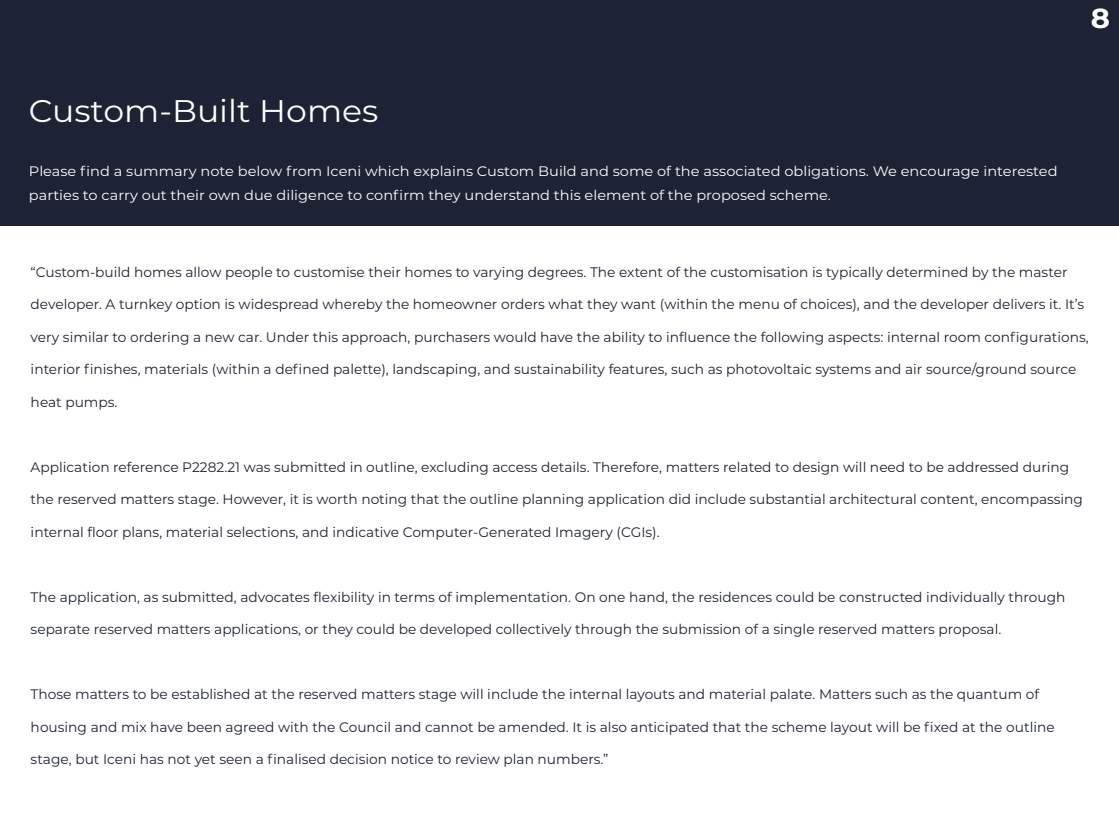
<style>
.page{position:relative;width:1119px;height:813px;background:#fff}
.page>*{position:absolute;margin:0;border:0;box-sizing:border-box;transform-origin:0 0}
.t1{font:31.25px "Montserrat";color:#fff;scale:1.06 1}
.t2{font:700 27.5px "Montserrat";color:#fff;scale:1.06 1}
.t3{font:13.75px "Montserrat";color:#1d2334}
.t4{font:13.75px/23.8px "Montserrat";color:#fff;scale:1.06 1}
</style>
<div class="page">
<div style="left:0;top:0;width:1119px;height:225px;background:#1d2334"></div>
<h1 class="t1" style="left:29px;top:90px;width:331px">Custom-Built Homes</h1>
<p class="t4" style="left:29px;top:159px;width:972px">Please find a summary note below from Iceni which explains Custom Build and some of the associated obligations. We encourage interested parties to carry out their own due diligence to confirm they understand this element of the proposed scheme.</p>
<h2 class="t2" style="left:1091px;top:-2px;width:20px">8</h2>
<p class="t3" style="left:31px;top:262px;width:1038px">“Custom-build homes allow people to customise their homes to varying degrees. The extent of the customisation is typically determined by the master</p>
<p class="t3" style="left:31px;top:295px;width:1055px">developer. A turnkey option is widespread whereby the homeowner orders what they want (within the menu of choices), and the developer delivers it. It’s</p>
<p class="t3" style="left:31px;top:327px;width:1059px">very similar to ordering a new car. Under this approach, purchasers would have the ability to influence the following aspects: internal room configurations,</p>
<p class="t3" style="left:31px;top:360px;width:1047px">interior finishes, materials (within a defined palette), landscaping, and sustainability features, such as photovoltaic systems and air source/ground source</p>
<p class="t3" style="left:31px;top:392px;width:88px">heat pumps.</p>
<p class="t3" style="left:31px;top:457px;width:1040px">Application reference P2282.21 was submitted in outline, excluding access details. Therefore, matters related to design will need to be addressed during</p>
<p class="t3" style="left:31px;top:490px;width:1054px">the reserved matters stage. However, it is worth noting that the outline planning application did include substantial architectural content, encompassing</p>
<p class="t3" style="left:31px;top:522px;width:630px">internal floor plans, material selections, and indicative Computer-Generated Imagery (CGIs).</p>
<p class="t3" style="left:31px;top:587px;width:1036px">The application, as submitted, advocates flexibility in terms of implementation. On one hand, the residences could be constructed individually through</p>
<p class="t3" style="left:31px;top:620px;width:972px">separate reserved matters applications, or they could be developed collectively through the submission of a single reserved matters proposal.</p>
<p class="t3" style="left:31px;top:685px;width:1010px">Those matters to be established at the reserved matters stage will include the internal layouts and material palate. Matters such as the quantum of</p>
<p class="t3" style="left:31px;top:717px;width:1025px">housing and mix have been agreed with the Council and cannot be amended. It is also anticipated that the scheme layout will be fixed at the outline</p>
<p class="t3" style="left:31px;top:750px;width:579px">stage, but Iceni has not yet seen a finalised decision notice to review plan numbers.”</p>
</div>
